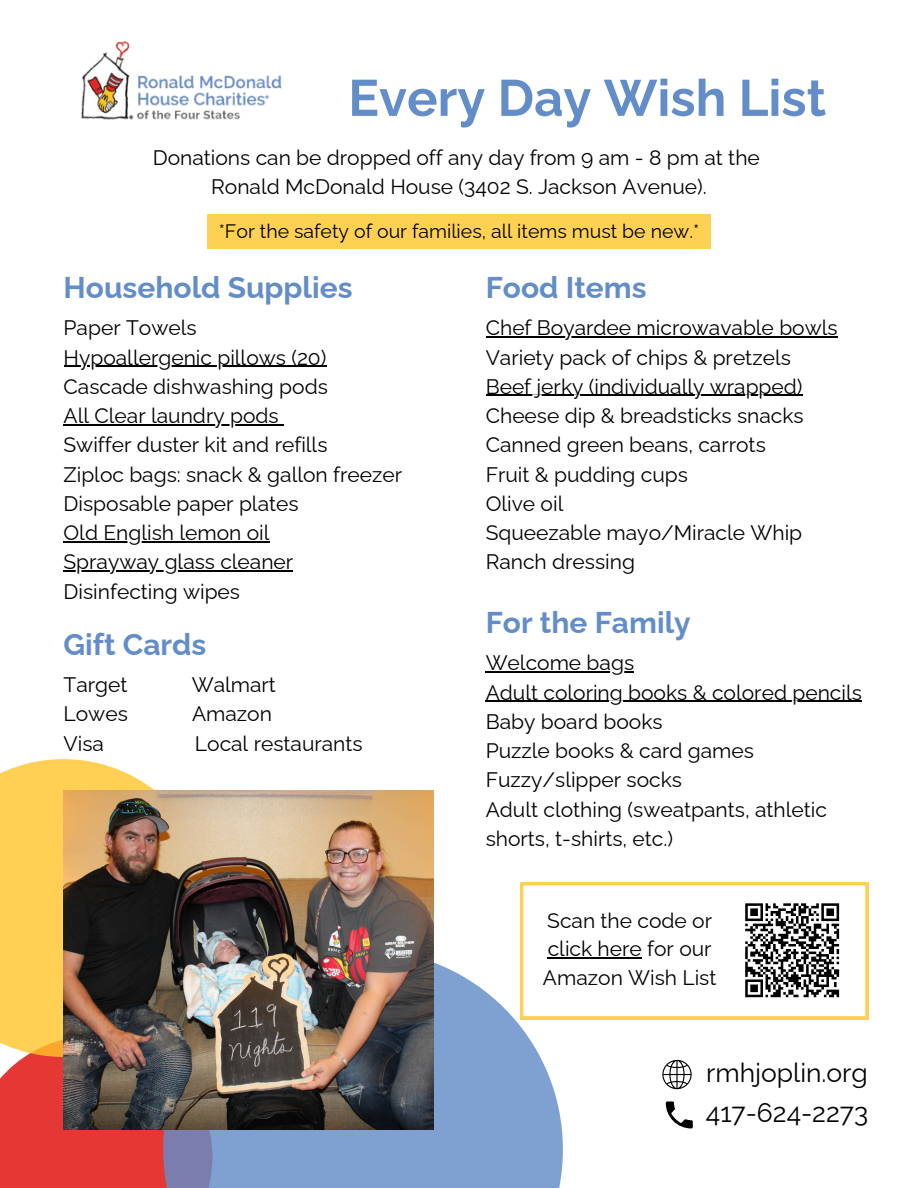
<style>
.page{position:relative;width:918px;height:1188px;background:#fff}
.page>*{position:absolute;margin:0;border:0;box-sizing:border-box;transform-origin:0 0}
.t1{font:700 51px "Raleway";color:#638dc9}
.t2{font:700 30px "Raleway";color:#638dc9}
.t3{font:26.4px/40.5px "Raleway";color:#000}
.t4{font:21px/28.2px "Raleway";color:#000}
.t5{font:19.5px "Raleway";color:#000}
</style>
<div class="page">
<div style="left:0;top:1036px;width:212px;height:152px;background:#e53733"></div>
<svg style="left:0;top:759px;width:212px;height:298px;background:#fdd469"></svg>
<svg style="left:163px;top:962px;width:400px;height:226px;background:#8ba7d2"></svg>
<img style="left:81px;top:41px;width:201px;height:79px">
<svg style="left:662px;top:1059px;width:30px;height:31px"></svg>
<svg style="left:666px;top:1101px;width:27px;height:27px"></svg>
<hr style="left:486px;top:672px;width:148px;height:1px;background:#000">
<hr style="left:486px;top:701px;width:376px;height:1px;background:#000">
<hr style="left:64px;top:366px;width:262px;height:1px;background:#000">
<hr style="left:64px;top:424px;width:215px;height:1px;background:#000">
<hr style="left:64px;top:541px;width:206px;height:1px;background:#000">
<hr style="left:64px;top:570px;width:229px;height:2px;background:#000">
<hr style="left:486px;top:336px;width:352px;height:2px;background:#000">
<hr style="left:486px;top:395px;width:317px;height:1px;background:#000">
<img style="left:64px;top:791px;width:370px;height:338px">
<div style="left:207px;top:215px;width:504px;height:34px;background:#ffd153"></div>
<svg style="left:520px;top:882px;width:349px;height:137px"></svg>
<div style="left:740px;top:898px;width:104px;height:104px;background:#fff"></div>
<svg style="left:745px;top:903px;width:95px;height:95px"></svg>
<hr style="left:548px;top:958px;width:94px;height:1px;background:#000">
<h1 class="t1" style="left:348px;top:68px;width:479px">Every Day Wish List</h1>
<p class="t4" style="left:153px;top:143px;width:609px">Donations can be dropped off any day from 9 am - 8 pm at the</p>
<p class="t4" style="left:211px;top:173px;width:497px">Ronald McDonald House (3402 S. Jackson Avenue).</p>
<p class="t5" style="left:219px;top:220px;width:482px">*For the safety of our families, all items must be new.*</p>
<p class="t2" style="left:64px;top:269px;width:291px">Household Supplies</p>
<p class="t4" style="left:64px;top:314px;width:135px">Paper Towels</p>
<p class="t4" style="left:64px;top:343px;width:264px">Hypoallergenic pillows (20)</p>
<p class="t4" style="left:64px;top:372px;width:266px">Cascade dishwashing pods</p>
<p class="t4" style="left:64px;top:401px;width:217px">All Clear laundry pods</p>
<p class="t4" style="left:64px;top:431px;width:265px">Swiffer duster kit and refills</p>
<p class="t4" style="left:64px;top:460px;width:340px">Ziploc bags: snack &amp; gallon freezer</p>
<p class="t4" style="left:64px;top:489px;width:237px">Disposable paper plates</p>
<p class="t4" style="left:64px;top:518px;width:208px">Old English lemon oil</p>
<p class="t4" style="left:64px;top:548px;width:231px">Sprayway glass cleaner</p>
<p class="t4" style="left:64px;top:577px;width:178px">Disinfecting wipes</p>
<p class="t2" style="left:64px;top:626px;width:144px">Gift Cards</p>
<p class="t4" style="left:64px;top:671px;width:65px">Target</p>
<p class="t4" style="left:192px;top:671px;width:86px">Walmart</p>
<p class="t4" style="left:64px;top:700px;width:66px">Lowes</p>
<p class="t4" style="left:192px;top:700px;width:81px">Amazon</p>
<p class="t4" style="left:64px;top:729px;width:42px">Visa</p>
<p class="t4" style="left:195px;top:729px;width:169px">Local restaurants</p>
<p class="t2" style="left:486px;top:269px;width:162px">Food Items</p>
<p class="t4" style="left:486px;top:314px;width:353px">Chef Boyardee microwavable bowls</p>
<p class="t4" style="left:486px;top:343px;width:307px">Variety pack of chips &amp; pretzels</p>
<p class="t4" style="left:486px;top:372px;width:318px">Beef jerky (individually wrapped)</p>
<h2 class="t4" style="left:486px;top:401px;width:319px">Cheese dip &amp; breadsticks snacks</h2>
<h2 class="t4" style="left:486px;top:431px;width:282px">Canned green beans, carrots</h2>
<p class="t4" style="left:486px;top:460px;width:204px">Fruit &amp; pudding cups</p>
<p class="t4" style="left:486px;top:489px;width:79px">Olive oil</p>
<p class="t4" style="left:486px;top:518px;width:318px">Squeezable mayo/Miracle Whip</p>
<p class="t4" style="left:486px;top:548px;width:151px">Ranch dressing</p>
<p class="t2" style="left:486px;top:605px;width:206px">For the Family</p>
<p class="t4" style="left:486px;top:649px;width:150px">Welcome bags</p>
<h2 class="t4" style="left:486px;top:678px;width:378px">Adult coloring books &amp; colored pencils</h2>
<h2 class="t4" style="left:486px;top:707px;width:178px">Baby board books</h2>
<p class="t4" style="left:486px;top:737px;width:270px">Puzzle books &amp; card games</p>
<p class="t4" style="left:486px;top:766px;width:198px">Fuzzy/slipper socks</p>
<p class="t4" style="left:486px;top:795px;width:343px">Adult clothing (sweatpants, athletic</p>
<p class="t4" style="left:486px;top:824px;width:189px">shorts, t-shirts, etc.)</p>
<p class="t4" style="left:543px;top:907px;width:175px">Scan the code or click here for our<br>Amazon Wish List</p>
<p class="t3" style="left:706px;top:1052px;width:164px">rmhjoplin.org<br>417-624-2273</p>
</div>
